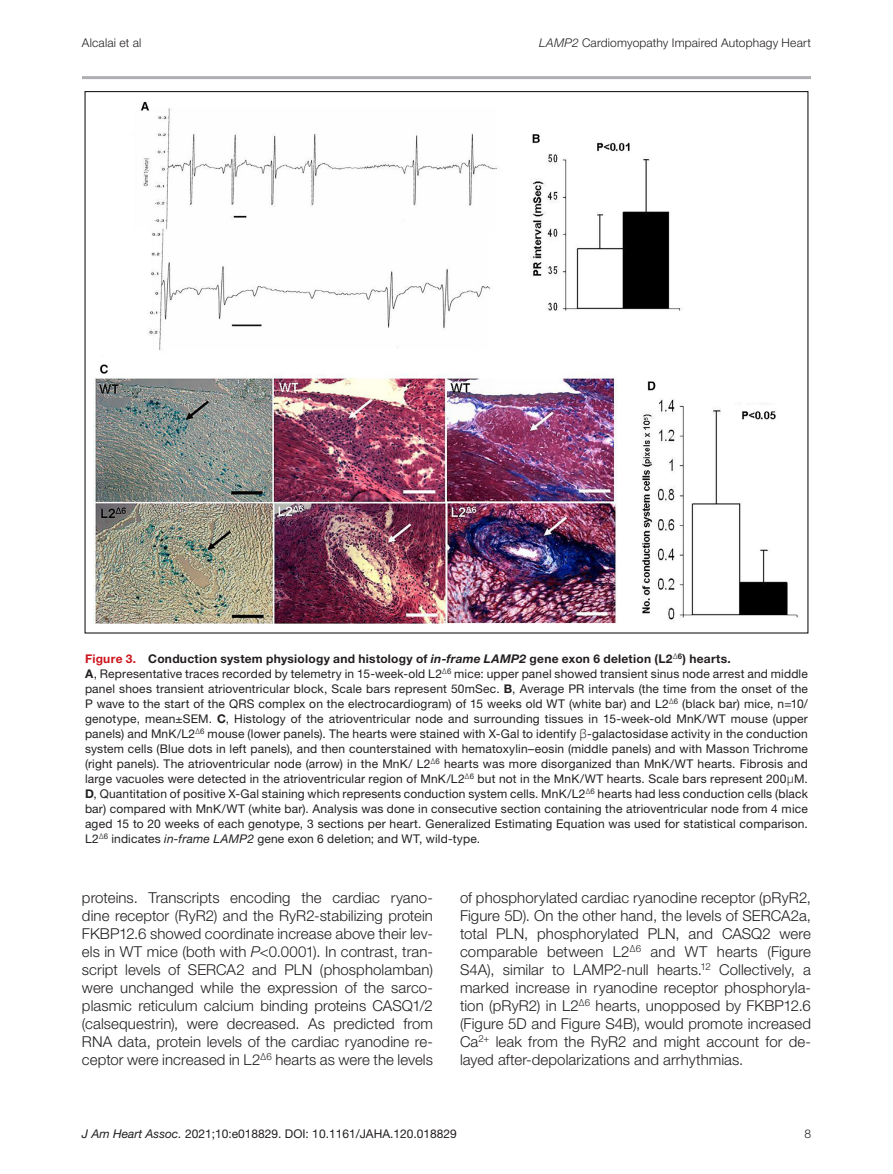
<style>
.page{position:relative;width:893px;height:1174px;background:#fff}
.page>*{position:absolute;margin:0;border:0;box-sizing:border-box;transform-origin:0 0}
.t1{font:300 15px/18px "Helvetica Neue LT Std";letter-spacing:.005em;color:#231f20;text-align:justify}
.t2{font:12px/15px "Helvetica Neue LT Std";letter-spacing:.015em;color:#231f20}
.t3{font:300 12px "Helvetica Neue LT Std";letter-spacing:.015em;color:#231f20}
.s1{font-style:italic}
.s2{font-weight:700;color:#cd151d}
.s3{font-weight:700}
.s4{font-weight:700;font-style:italic}
.s5{font-family:"Noto Sans";font-weight:300}
</style>
<div class="page">
<img style="left:94px;top:101px;width:704px;height:522px">
<hr style="left:82px;top:76px;width:729px;height:3px;background:#aeafb3">
<p class="t3" style="left:82px;top:35px;width:61px">Alcalai et al</p>
<p class="t3" style="left:539px;top:35px;width:273px"><span class="s1">LAMP2</span> Cardiomyopathy Impaired Autophagy Heart</p>
<p class="t2" style="left:85px;top:651px;width:724px"><span class="s2">Figure 3.</span> <span class="s3">Conduction system physiology and histology of</span> <span class="s4">in-frame LAMP2</span> <span class="s3">gene exon 6 deletion (L2</span><sup>Δ</sup><sup>6</sup><span class="s3">) hearts.<br>A</span>, Representative traces recorded by telemetry in 15-week-old L2<sup>Δ</sup><sup>6</sup> mice: upper panel showed transient sinus node arrest and middle panel shoes transient atrioventricular block, Scale bars represent 50mSec. <span class="s3">B</span>, Average PR intervals (the time from the onset of the P wave to the start of the QRS complex on the electrocardiogram) of 15 weeks old WT (white bar) and L2<sup>Δ</sup><sup>6</sup> (black bar) mice, n=10/ genotype, mean±SEM. <span class="s3">C</span>, Histology of the atrioventricular node and surrounding tissues in 15-week-old MnK/WT mouse (upper panels) and MnK/L2<sup>Δ</sup><sup>6</sup> mouse (lower panels). The hearts were stained with X-Gal to identify <span class="s5">β</span>-galactosidase activity in the conduction system cells (Blue dots in left panels), and then counterstained with hematoxylin–eosin (middle panels) and with Masson Trichrome (right panels). The atrioventricular node (arrow) in the MnK/ L2<sup>Δ</sup><sup>6</sup> hearts was more disorganized than MnK/WT hearts. Fibrosis and large vacuoles were detected in the atrioventricular region of MnK/L2<sup>Δ</sup><sup>6</sup> but not in the MnK/WT hearts. Scale bars represent 200<span class="s5">μ</span>M.<br><span class="s3">D</span>, Quantitation of positive X-Gal staining which represents conduction system cells. MnK/L2<sup>Δ</sup><sup>6</sup> hearts had less conduction cells (black bar) compared with MnK/WT (white bar). Analysis was done in consecutive section containing the atrioventricular node from 4 mice aged 15 to 20 weeks of each genotype, 3 sections per heart. Generalized Estimating Equation was used for statistical comparison.<br>L2<sup>Δ</sup><sup>6</sup> indicates <span class="s1">in-frame LAMP2</span> gene exon 6 deletion; and WT, wild-type.</p>
<p class="t1" style="left:82px;top:888px;width:353px">proteins. Transcripts encoding the cardiac ryano&shy;dine receptor (RyR2) and the RyR2-stabilizing protein FKBP12.6 showed coordinate increase above their lev&shy;els in WT mice (both with <span class="s1">P</span>&lt;0.0001). In contrast, tran&shy;script levels of SERCA2 and PLN (phospholamban) were unchanged while the expression of the sarco&shy;plasmic reticulum calcium binding proteins CASQ1/2 (calsequestrin), were decreased. As predicted from RNA data, protein levels of the cardiac ryanodine re&shy;ceptor were increased in L2<sup>Δ</sup><sup>6</sup> hearts as were the levels</p>
<p class="t1" style="left:460px;top:888px;width:353px">of phosphorylated cardiac ryanodine receptor (pRyR2, Figure 5D). On the other hand, the levels of SERCA2a, total PLN, phosphorylated PLN, and CASQ2 were comparable between L2<sup>Δ</sup><sup>6</sup> and WT hearts (Figure S4A), similar to LAMP2-null hearts.<sup>12</sup> Collectively, a marked increase in ryanodine receptor phosphoryla&shy;tion (pRyR2) in L2<sup>Δ</sup><sup>6</sup> hearts, unopposed by FKBP12.6 (Figure 5D and Figure S4B), would promote increased Ca<sup>2+</sup> leak from the RyR2 and might account for de&shy;layed after-depolarizations and arrhythmias.</p>
<p class="t2" style="left:82px;top:1126px;width:376px"><span class="s1">J Am Heart Assoc.</span> 2021;10:e018829. DOI: 10.1161/JAHA.120.018829</p>
<p class="t3" style="left:804px;top:1126px;width:8px">8</p>
</div>
